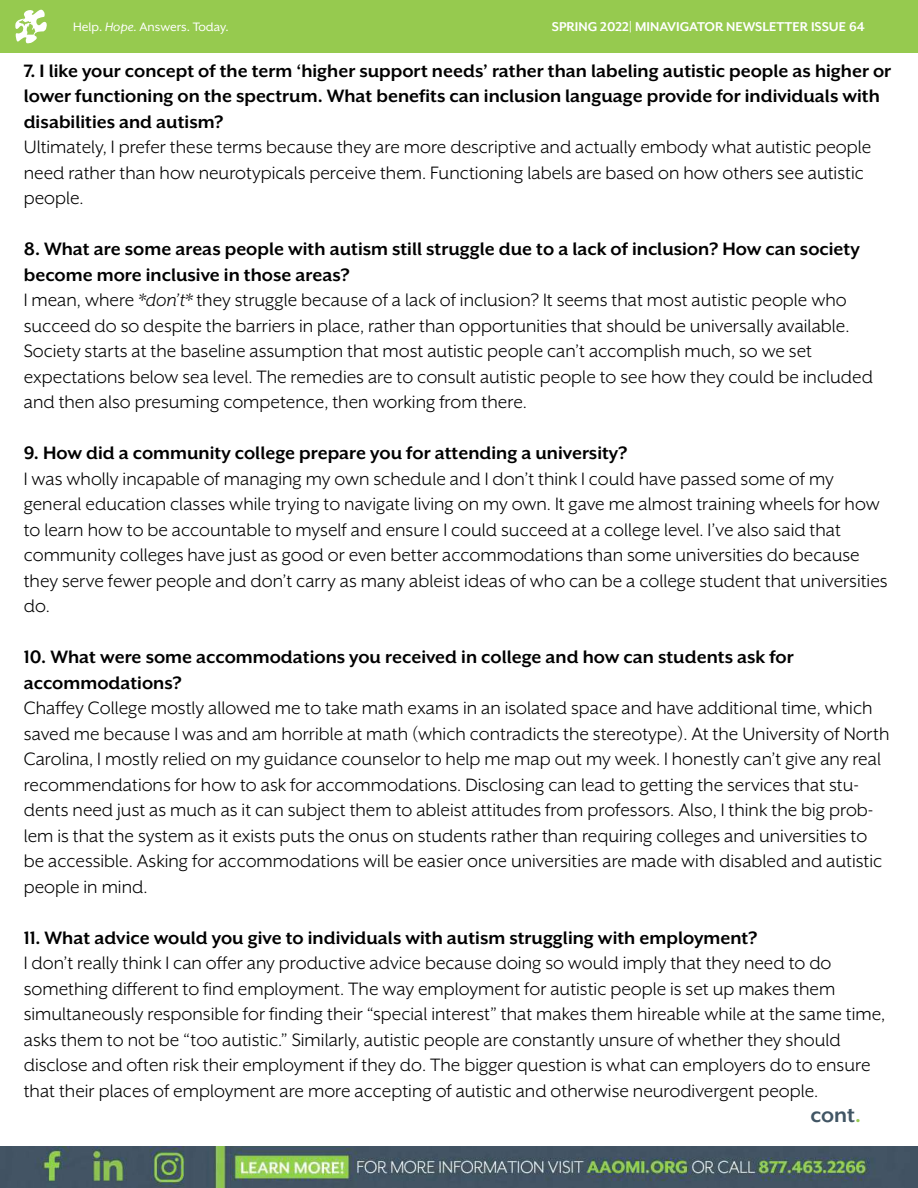
<style>
.page{position:relative;width:918px;height:1188px;background:#fff}
.page>*{position:absolute;margin:0;border:0;box-sizing:border-box;transform-origin:0 0}
.t1{font:700 24px "Mr Eaves XL San OT";color:#415564}
.t2{font:20.7px/25.5px "Mr Eaves XL San OT";color:#000}
.t3{font:700 20.7px/25.5px "Mr Eaves XL San OT";color:#000}
.t4{font:700 14.7px "Mr Eaves XL San OT";color:#fff}
.t5{font:14.1px "Mr Eaves XL San OT";color:#fff}
.s1{font-style:italic}
.s2{font-weight:700}
.s3{color:#96ca4f}
</style>
<div class="page">
<img style="left:0;top:1146px;width:918px;height:42px">
<div style="left:0;top:0;width:918px;height:53px;background:#96ca4f"></div>
<svg style="left:15px;top:9px;width:32px;height:35px"></svg>
<p class="t5" style="left:73px;top:19px;width:157px">Help. <span class="s1">Hope.</span> Answers. Today.</p>
<p class="t4" style="left:552px;top:20px;width:314px">SPRING 2022| MINAVIGATOR NEWSLETTER ISSUE 64</p>
<p class="t3" style="left:24px;top:58px;width:869px">7. I like your concept of the term ‘higher support needs’ rather than labeling autistic people as higher or lower functioning on the spectrum. What benefits can inclusion language provide for individuals with disabilities and autism?</p>
<p class="t2" style="left:24px;top:134px;width:849px">Ultimately, I prefer these terms because they are more descriptive and actually embody what autistic people need rather than how neurotypicals perceive them. Functioning labels are based on how others see autistic people.</p>
<p class="t2" style="left:24px;top:236px;width:851px"><span class="s2">8. What are some areas people with autism still struggle due to a lack of inclusion? How can society become more inclusive in those areas?<br></span>I mean, where <span class="s1">*don’t*</span> they struggle because of a lack of inclusion? It seems that most autistic people who succeed do so despite the barriers in place, rather than opportunities that should be universally available.<br>Society starts at the baseline assumption that most autistic people can’t accomplish much, so we set expectations below sea level. The remedies are to consult autistic people to see how they could be included and then also presuming competence, then working from there.</p>
<p class="t3" style="left:24px;top:440px;width:605px">9. How did a community college prepare you for attending a university?</p>
<p class="t2" style="left:24px;top:466px;width:865px">I was wholly incapable of managing my own schedule and I don’t think I could have passed some of my general education classes while trying to navigate living on my own. It gave me almost training wheels for how to learn how to be accountable to myself and ensure I could succeed at a college level. I’ve also said that community colleges have just as good or even better accommodations than some universities do because they serve fewer people and don’t carry as many ableist ideas of who can be a college student that universities do.</p>
<p class="t3" style="left:24px;top:644px;width:772px">10. What were some accommodations you received in college and how can students ask for accommodations?</p>
<p class="t2" style="left:24px;top:695px;width:867px">Chaffey College mostly allowed me to take math exams in an isolated space and have additional time, which saved me because I was and am horrible at math (which contradicts the stereotype). At the University of North Carolina, I mostly relied on my guidance counselor to help me map out my week. I honestly can’t give any real recommendations for how to ask for accommodations. Disclosing can lead to getting the services that stu&shy;dents need just as much as it can subject them to ableist attitudes from professors. Also, I think the big prob&shy;lem is that the system as it exists puts the onus on students rather than requiring colleges and universities to be accessible. Asking for accommodations will be easier once universities are made with disabled and autistic people in mind.</p>
<p class="t3" style="left:24px;top:925px;width:735px">11. What advice would you give to individuals with autism struggling with employment?</p>
<p class="t2" style="left:24px;top:950px;width:863px">I don’t really think I can offer any productive advice because doing so would imply that they need to do something different to find employment. The way employment for autistic people is set up makes them simultaneously responsible for finding their “special interest” that makes them hireable while at the same time, asks them to not be “too autistic.” Similarly, autistic people are constantly unsure of whether they should disclose and often risk their employment if they do. The bigger question is what can employers do to ensure that their places of employment are more accepting of autistic and otherwise neurodivergent people.</p>
<p class="t1" style="left:810px;top:1103px;width:52px">cont<span class="s3">.</span></p>
</div>
